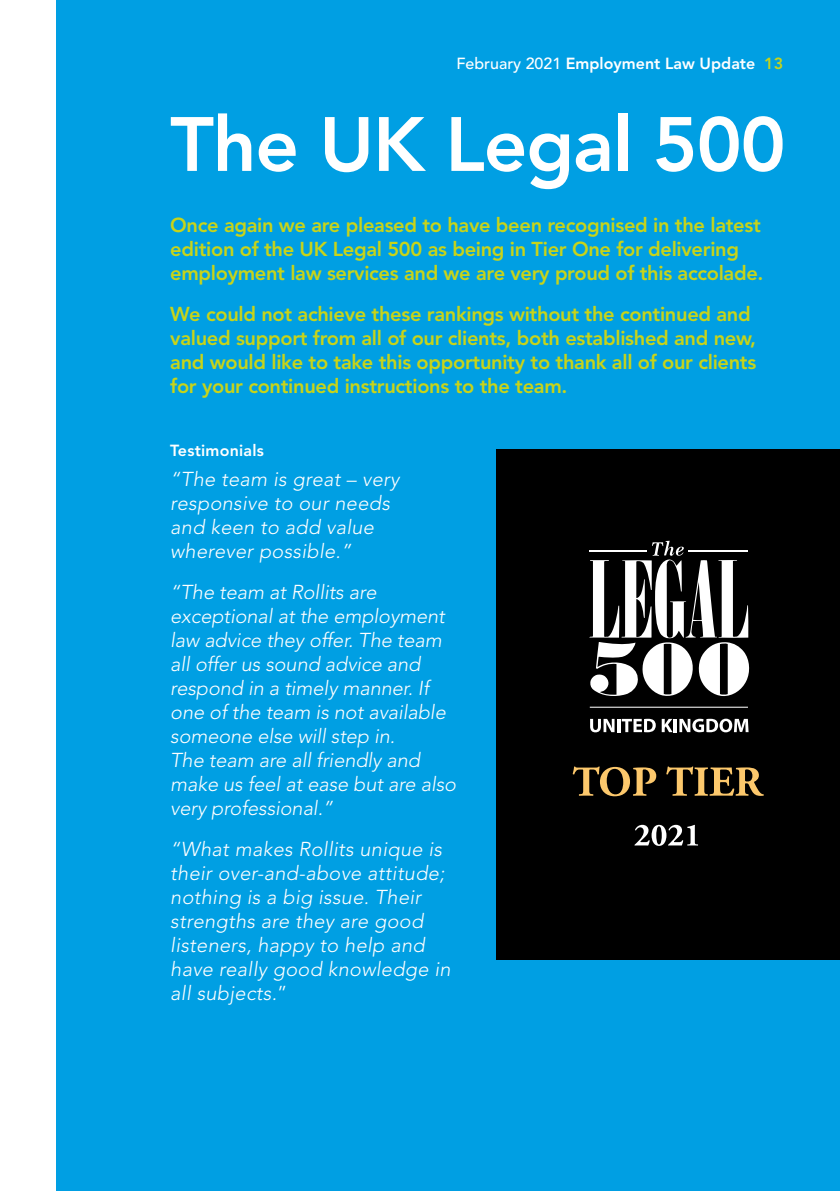
<style>
.page{position:relative;width:840px;height:1191px;background:#fff}
.page>*{position:absolute;margin:0;border:0;box-sizing:border-box;transform-origin:0 0}
.t1{font:800 76px "Avenir LT Pro";letter-spacing:-.015em;color:#fff}
.t2{font:800 20px/24px "Avenir LT Pro";letter-spacing:-.015em;color:#c8d419}
.t3{font:italic 300 20px/24px "Avenir LT Std";letter-spacing:.015em;color:#fff}
.t4{font:italic 300 20px/24px "Avenir LT Std";letter-spacing:-.005em;color:#fff}
.t5{font:800 16px "Avenir LT Pro";color:#fff}
.s1{font-weight:500}
.s2{color:#c8d419}
.s3{font-style:normal}
</style>
<div class="page">
<div style="left:57px;top:0;width:782px;height:1191px;background:#009fe3"></div>
<div style="left:496px;top:449px;width:343px;height:511px;background:#000"></div>
<svg style="left:589px;top:541px;width:161px;height:155px"></svg>
<hr style="left:589px;top:550px;width:57px;height:1px;background:#fff">
<hr style="left:688px;top:550px;width:59px;height:1px;background:#fff">
<hr style="left:589px;top:706px;width:158px;height:1px;background:#fff">
<svg style="left:590px;top:719px;width:65px;height:13px"></svg>
<svg style="left:661px;top:718px;width:87px;height:14px"></svg>
<svg style="left:572px;top:766px;width:84px;height:30px"></svg>
<svg style="left:666px;top:766px;width:97px;height:30px"></svg>
<svg style="left:634px;top:825px;width:63px;height:21px"></svg>
<p class="t5" style="left:456px;top:54px;width:328px"><span class="s1">February 2021</span> Employment Law Update <span class="s2">13</span></p>
<h1 class="t1" style="left:170px;top:99px;width:616px">The UK Legal 500</h1>
<p class="t2" style="left:170px;top:213px;width:594px">Once again we are pleased to have been recognised in the latest edition of the UK Legal 500 as being in Tier One for delivering employment law services and we are very proud of this accolade.</p>
<p class="t2" style="left:170px;top:302px;width:587px">We could not achieve these rankings without the continued and valued support from all of our clients, both established and new, and would like to take this opportunity to thank all of our clients for your continued instructions to the team.</p>
<p class="t5" style="left:170px;top:441px;width:95px">Testimonials</p>
<p class="t3" style="left:170px;top:467px;width:230px">“The team is great – very responsive to our needs and keen to add value wherever possible.”</p>
<p class="t4" style="left:170px;top:580px;width:287px">“The team at Rollits are exceptional at the employment law advice they offer. The team all offer us sound advice and respond in a timely manner. If one of the team is not available someone else will step in.<br>The team are all friendly and make us feel at ease but are also very professional.”</p>
<p class="t3" style="left:170px;top:837px;width:282px">“What makes Rollits unique is their over-and-above attitude; nothing is a big issue. Their strengths are they are good listeners, happy to help and have really good knowledge in all subjects.<span class="s3">”</span></p>
</div>
